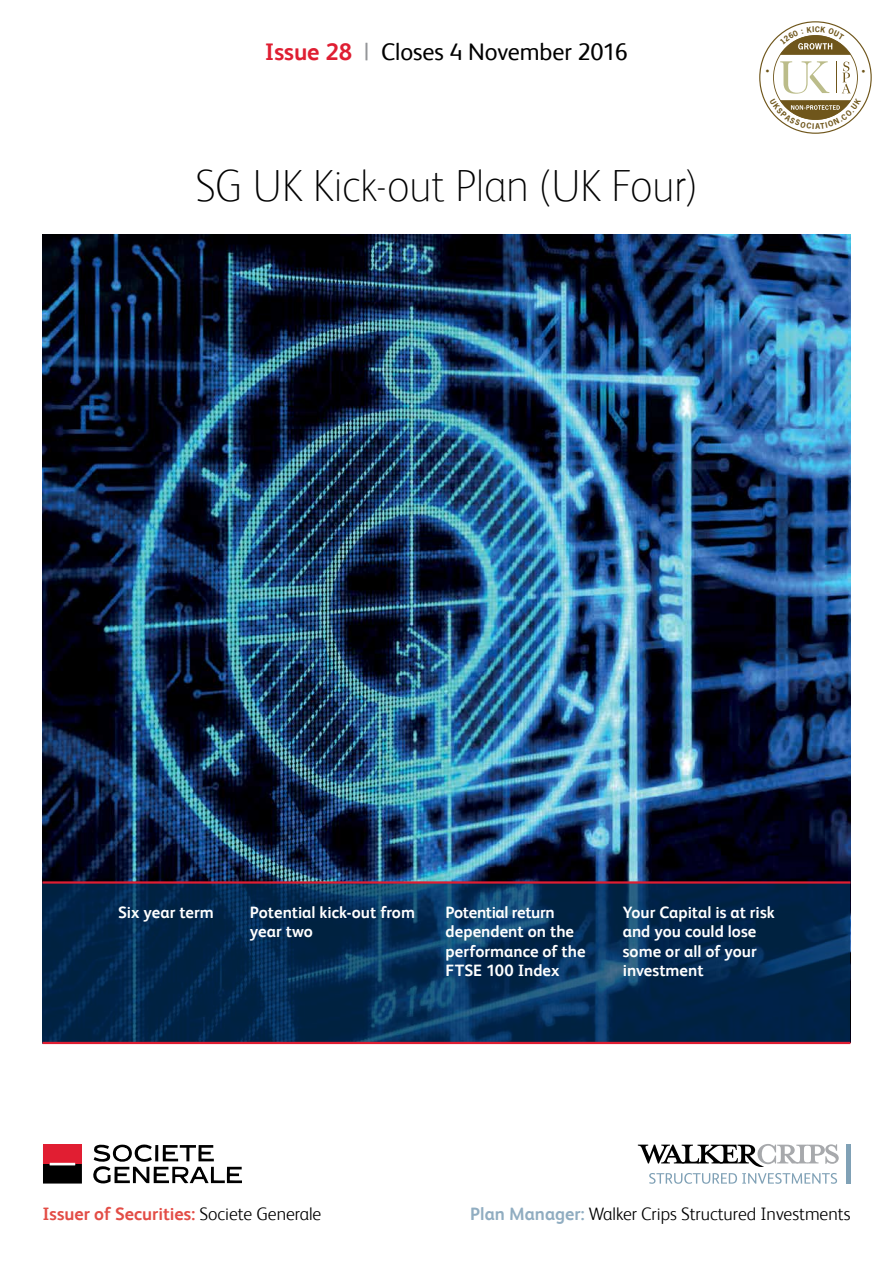
<style>
.page{position:relative;width:893px;height:1263px;background:#fff}
.page>*{position:absolute;margin:0;border:0;box-sizing:border-box;transform-origin:0 0}
.t1{font:100 45px "FS Albert";letter-spacing:-.015em;color:#000}
.t2{font:24px "FS Albert";letter-spacing:-.005em;color:#000}
.t3{font:300 18px "FS Albert";color:#000}
.t4{font:700 18px "FS Albert";color:#e34d46}
.t5{font:700 16.5px/19.5px "FS Albert";color:#fff}
.s1{font-weight:700;color:#df1e32}
.s2{color:#939598}
.s3{font-weight:300;color:#000}
.s4{font-weight:700;color:#90adc1}
</style>
<div class="page">
<img style="left:43px;top:235px;width:807px;height:646px">
<svg style="left:43px;top:884px;width:807px;height:158px;background:#042c52"></svg>
<svg style="left:638px;top:1144px;width:201px;height:40px"></svg>
<hr style="left:846px;top:1144px;width:4px;height:40px;background:#80a1b6">
<svg style="left:93px;top:1144px;width:149px;height:40px"></svg>
<svg style="left:43px;top:1144px;width:39px;height:39px;background:#7a1a24"></svg>
<hr style="left:43px;top:881px;width:807px;height:3px;background:#df1e32">
<hr style="left:43px;top:1042px;width:807px;height:2px;background:#df1e32">
<svg style="left:759px;top:21px;width:113px;height:113px"></svg>
<h2 class="t2" style="left:265px;top:38px;width:365px"><span class="s1">Issue 28</span> <span class="s2">|</span> Closes 4 November 2016</h2>
<h1 class="t1" style="left:195px;top:160px;width:504px">SG UK Kick-out Plan (UK Four)</h1>
<p class="t5" style="left:118px;top:902px;width:97px">Six year term</p>
<p class="t5" style="left:250px;top:902px;width:167px">Potential kick-out from year two</p>
<p class="t5" style="left:446px;top:902px;width:142px">Potential return dependent on the performance of the<br>FTSE 100 Index</p>
<p class="t5" style="left:623px;top:902px;width:154px">Your Capital is at risk and you could lose some or all of your investment</p>
<p class="t4" style="left:43px;top:1204px;width:280px">Issuer of Securities: <span class="s3">Societe Generale</span></p>
<p class="t3" style="left:470px;top:1204px;width:382px"><span class="s4">Plan Manager:</span> Walker Crips Structured Investments</p>
</div>
